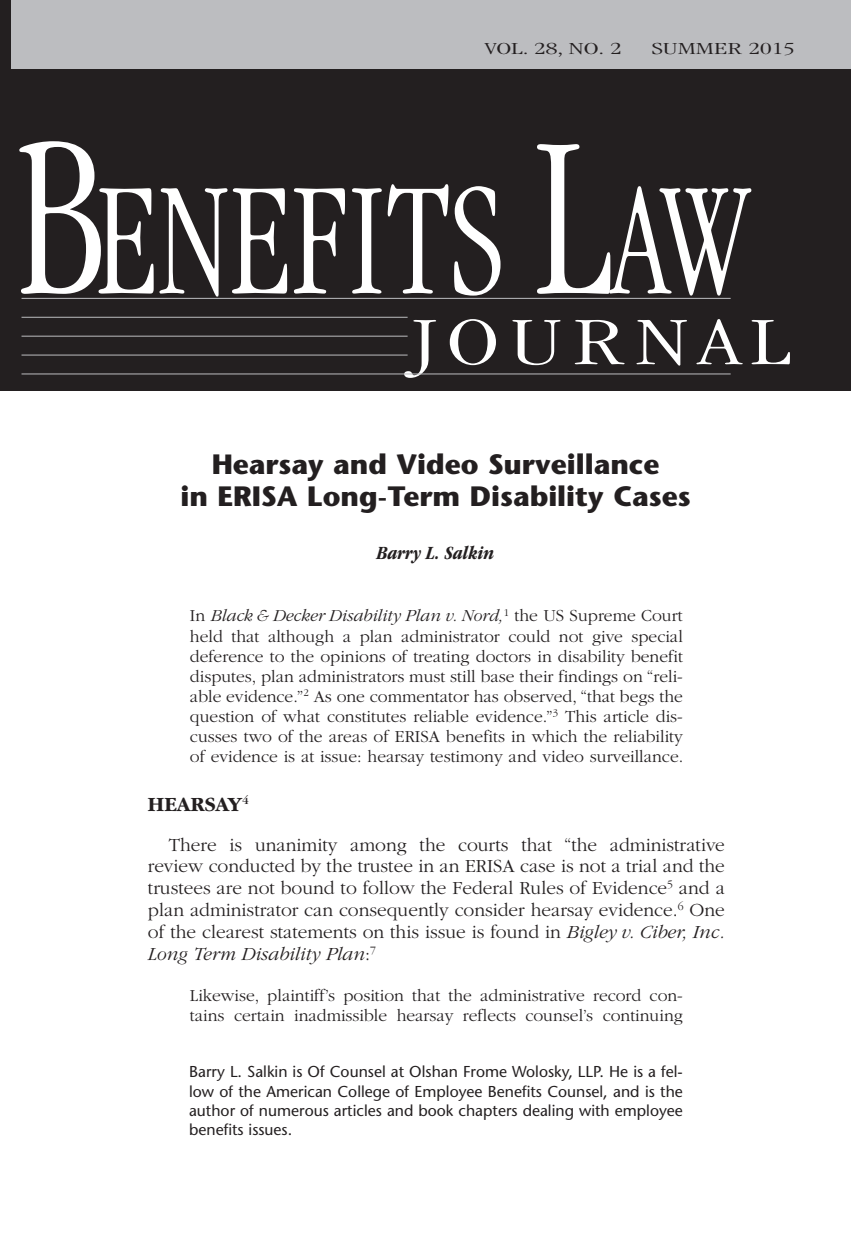
<style>
.page{position:relative;width:851px;height:1260px;background:#fff}
.page>*{position:absolute;margin:0;border:0;box-sizing:border-box;transform-origin:0 0}
.t1{font:300 condensed 166.25px "ITC Garamond Std";color:#fff;scale:.85 1}
.t2{font:300 condensed 70px "ITC Garamond Std";letter-spacing:.1em;color:#fff;scale:1.5 1}
.t3{font:700 28px/31.5px "Stone Sans Std";color:#231f20;text-align:center}
.t4{font:700 21px "Garamond";color:#231f20}
.t5{font:300 19.25px/21.9px "ITC Garamond Std";color:#231f20;text-align:justify}
.t6{font:italic 700 condensed 19.25px "ITC Garamond Std";color:#231f20}
.t7{font:300 17.5px/20.1px "ITC Garamond Std";color:#231f20;text-align:justify}
.t8{font:300 condensed 17.5px "ITC Garamond Std";color:#231f20;scale:1.7 1}
.t9{font:500 15.75px/19.2px "Stone Sans Std";color:#231f20;text-align:justify}
.s1{font-size:236.25px}
.s2{font-style:italic}
</style>
<div class="page">
<div style="left:0;top:0;width:850px;height:390px;background:#231f20"></div>
<hr style="left:22px;top:298px;width:708px;height:1px;background:#bcbdc0">
<hr style="left:22px;top:317px;width:385px;height:1px;background:#bcbdc0">
<hr style="left:22px;top:336px;width:385px;height:1px;background:#bcbdc0">
<hr style="left:22px;top:355px;width:385px;height:1px;background:#bcbdc0">
<hr style="left:22px;top:374px;width:708px;height:1px;background:#bcbdc0">
<div style="left:12px;top:0;width:838px;height:68px;background:#bcbdc0"></div>
<p class="t8" style="left:484px;top:42px;width:82px">VOL. 28, NO. 2</p>
<p class="t8" style="left:651px;top:42px;width:86px">SUMMER 2015</p>
<h1 class="t1" style="left:17px;top:179px;width:862px"><span class="s1">B</span>ENEFITS <span class="s1">L</span>AW</h1>
<h2 class="t2" style="left:413px;top:316px;width:253px">JOURNAL</h2>
<h3 class="t3" style="left:180px;top:452px;width:512px">Hearsay and Video Surveillance<br>in ERISA Long-Term Disability Cases</h3>
<p class="t6" style="left:377px;top:546px;width:119px">Barry L. Salkin</p>
<p class="t7" style="left:190px;top:607px;width:495px">In <span class="s2">Black &amp; Decker Disability Plan v. Nord,</span><sup>1</sup> the US Supreme Court held that although a plan administrator could not give special deference to the opinions of treating doctors in disability benefit disputes, plan administrators must still base their findings on “reli&shy;able evidence.”<sup>2</sup> As one commentator has observed, “that begs the question of what constitutes reliable evidence.”<sup>3</sup> This article dis&shy;cusses two of the areas of ERISA benefits in which the reliability of evidence is at issue: hearsay testimony and video surveillance.</p>
<p class="t4" style="left:148px;top:796px;width:102px">HEARSAY<sup>4</sup></p>
<p class="t5" style="left:148px;top:835px;width:578px;text-indent:21px">There is unanimity among the courts that “the administrative review conducted by the trustee in an ERISA case is not a trial and the trustees are not bound to follow the Federal Rules of Evidence<sup>5</sup> and a plan administrator can consequently consider hearsay evidence.<sup>6</sup> One of the clearest statements on this issue is found in <span class="s2">Bigley v. Ciber, Inc.<br>Long Term Disability Plan</span>:<sup>7</sup></p>
<p class="t7" style="left:190px;top:987px;width:494px">Likewise, plaintiff’s position that the administrative record con&shy;tains certain inadmissible hearsay reflects counsel’s continuing</p>
<p class="t9" style="left:189px;top:1064px;width:495px">Barry L. Salkin is Of Counsel at Olshan Frome Wolosky, LLP. He is a fel&shy;low of the American College of Employee Benefits Counsel, and is the author of numerous articles and book chapters dealing with employee benefits issues.</p>
</div>
